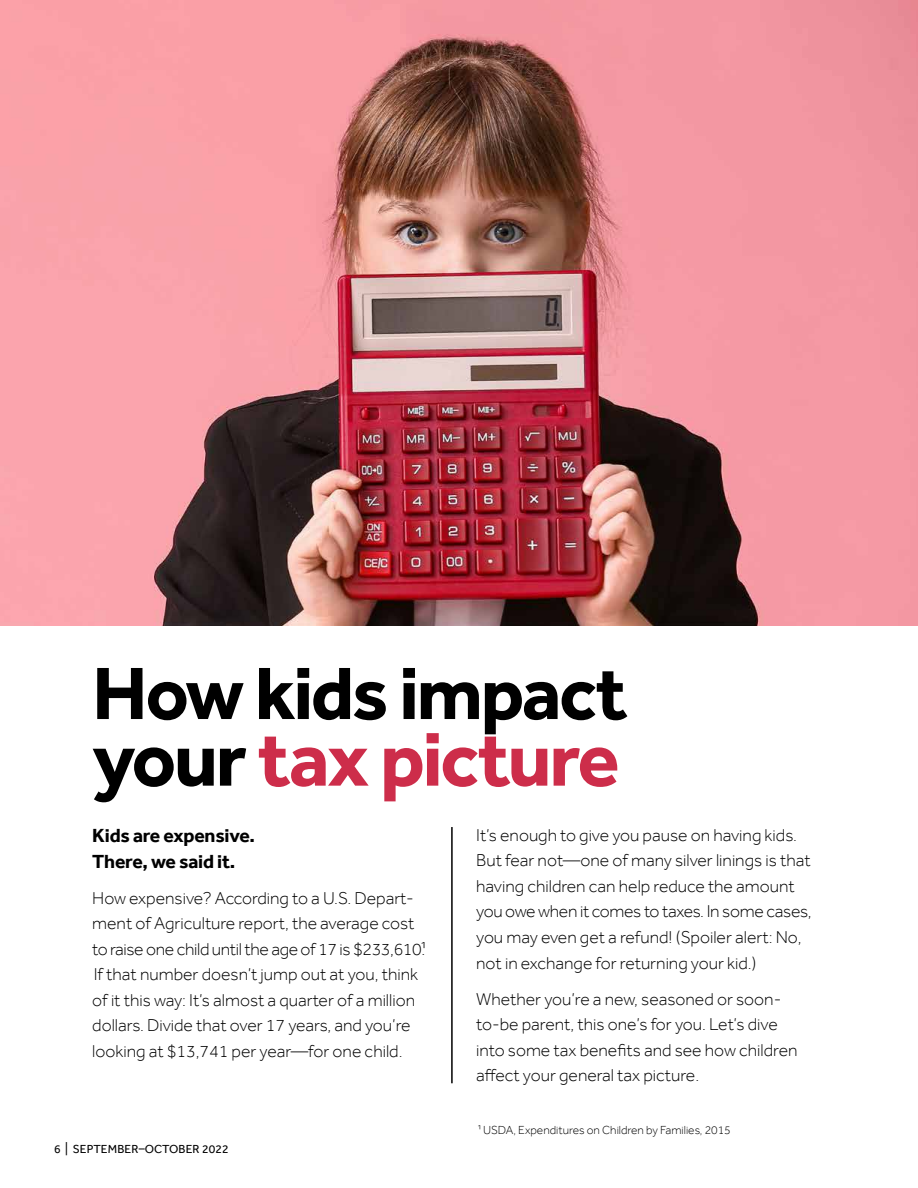
<style>
.page{position:relative;width:918px;height:1188px;background:#fff}
.page>*{position:absolute;margin:0;border:0;box-sizing:border-box;transform-origin:0 0}
.t1{font:700 78.75px "Effra";letter-spacing:-.03em;color:#cd2d4a}
.t2{font:700 76.5px "Effra";letter-spacing:-.03em;color:#000}
.t3{font:700 19.5px/25.5px "Effra";letter-spacing:-.01em;color:#000}
.t4{font:300 17.7px/25.5px "Effra";color:#000}
.t5{font:300 12px "Effra";color:#000}
.t6{font:12px "Effra";letter-spacing:.01em;color:#000}
.s1{color:#000}
.s2{font-size:13.2px}
</style>
<div class="page">
<img style="left:0;top:0;width:918px;height:625px">
<hr style="left:451px;top:827px;width:2px;height:256px;background:#000">
<h2 class="t2" style="left:92px;top:648px;width:537px">How kids impact</h2>
<h1 class="t1" style="left:92px;top:712px;width:529px"><span class="s1">your</span> tax picture</h1>
<p class="t3" style="left:92px;top:823px;width:164px">Kids are expensive.<br>There, we said it.</p>
<p class="t4" style="left:92px;top:885px;width:336px">How expensive? According to a U.S. Depart&shy;ment of Agriculture report, the average cost to raise one child until the age of 17 is $233,610.¹<br>If that number doesn’t jump out at you, think of it this way: It’s almost a quarter of a million dollars. Divide that over 17 years, and you’re looking at $13,741 per year—for one child.</p>
<p class="t6" style="left:54px;top:1141px;width:176px">6 <span class="s2">|</span> SEPTEMBER–OCTOBER 2022</p>
<p class="t4" style="left:476px;top:822px;width:337px">It’s enough to give you pause on having kids.<br>But fear not—one of many silver linings is that having children can help reduce the amount you owe when it comes to taxes. In some cases, you may even get a refund! (Spoiler alert: No, not in exchange for returning your kid.)</p>
<p class="t4" style="left:476px;top:986px;width:323px">Whether you’re a new, seasoned or soon&shy;to-be parent, this one’s for you. Let’s dive into some tax benefits and see how children affect your general tax picture.</p>
<p class="t5" style="left:478px;top:1123px;width:255px">¹USDA, Expenditures on Children by Families, 2015</p>
</div>
